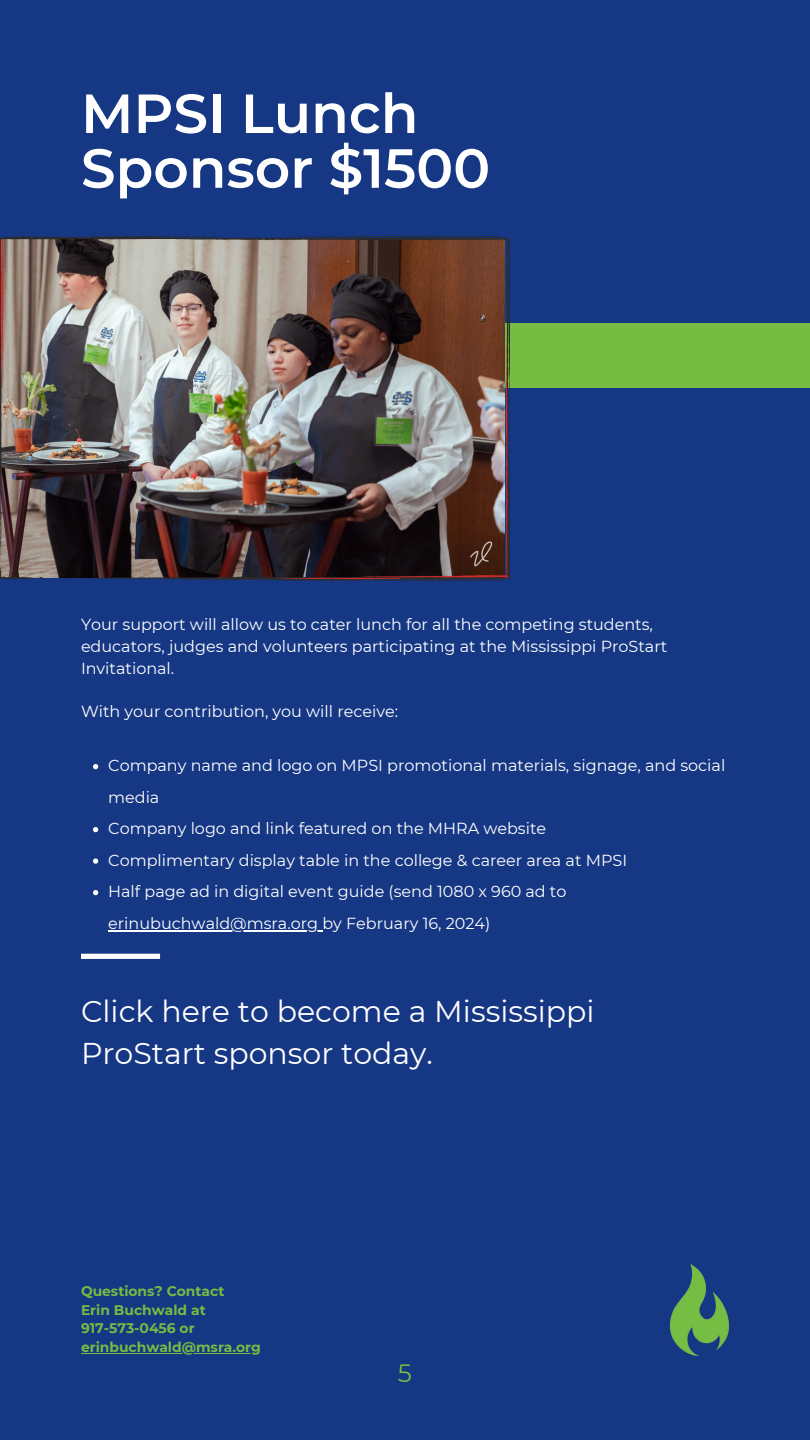
<style>
.page{position:relative;width:810px;height:1440px;background:#163784}
.page>*{position:absolute;margin:0;border:0;box-sizing:border-box;transform-origin:0 0}
.t1{font:600 55px "Montserrat";color:#fff}
.t2{font:30px/42px "Montserrat";color:#fff}
.t3{font:25px "Montserrat";color:#76bc43}
.t4{font:16px/21.8px "Montserrat";color:#fff}
.t5{font:700 13.9px "Montserrat";color:#76bc43}
</style>
<div class="page">
<div style="left:81px;top:954px;width:79px;height:5px;background:#fff"></div>
<div style="left:0;top:324px;width:810px;height:64px;background:#76bc43"></div>
<img style="left:0;top:236px;width:509px;height:344px">
<svg style="left:93px;top:764px;width:5px;height:5px"></svg>
<svg style="left:93px;top:827px;width:5px;height:5px"></svg>
<svg style="left:93px;top:858px;width:5px;height:6px"></svg>
<svg style="left:93px;top:890px;width:5px;height:5px"></svg>
<hr style="left:108px;top:930px;width:214px;height:2px;background:#fff">
<img style="left:671px;top:1265px;width:58px;height:91px">
<hr style="left:81px;top:1353px;width:180px;height:1px;background:#76bc43">
<p class="t1" style="left:81px;top:80px;width:339px">MPSI Lunch</p>
<p class="t1" style="left:81px;top:135px;width:411px">Sponsor $1500</p>
<p class="t4" style="left:81px;top:614px;width:588px">Your support will allow us to cater lunch for all the competing students, educators, judges and volunteers participating at the Mississippi ProStart<br>Invitational.</p>
<p class="t4" style="left:81px;top:701px;width:319px">With your contribution, you will receive:</p>
<p class="t4" style="left:108px;top:750px;width:619px;line-height:31.5px">Company name and logo on MPSI promotional materials, signage, and social media</p>
<p class="t4" style="left:108px;top:818px;width:440px">Company logo and link featured on the MHRA website</p>
<p class="t4" style="left:108px;top:849px;width:520px">Complimentary display table in the college &amp; career area at MPSI</p>
<p class="t4" style="left:108px;top:876px;width:460px;line-height:31.5px">Half page ad in digital event guide (send 1080 x 960 ad to erinubuchwald@msra.org by February 16, 2024)</p>
<p class="t2" style="left:81px;top:990px;width:515px">Click here to become a Mississippi<br>ProStart sponsor today.</p>
<p class="t5" style="left:81px;top:1283px;width:145px">Questions? Contact</p>
<p class="t5" style="left:81px;top:1301px;width:126px">Erin Buchwald at</p>
<p class="t5" style="left:81px;top:1320px;width:115px">917-573-0456 or</p>
<p class="t5" style="left:81px;top:1339px;width:181px">erinbuchwald@msra.org</p>
<p class="t3" style="left:398px;top:1358px;width:16px">5</p>
</div>
